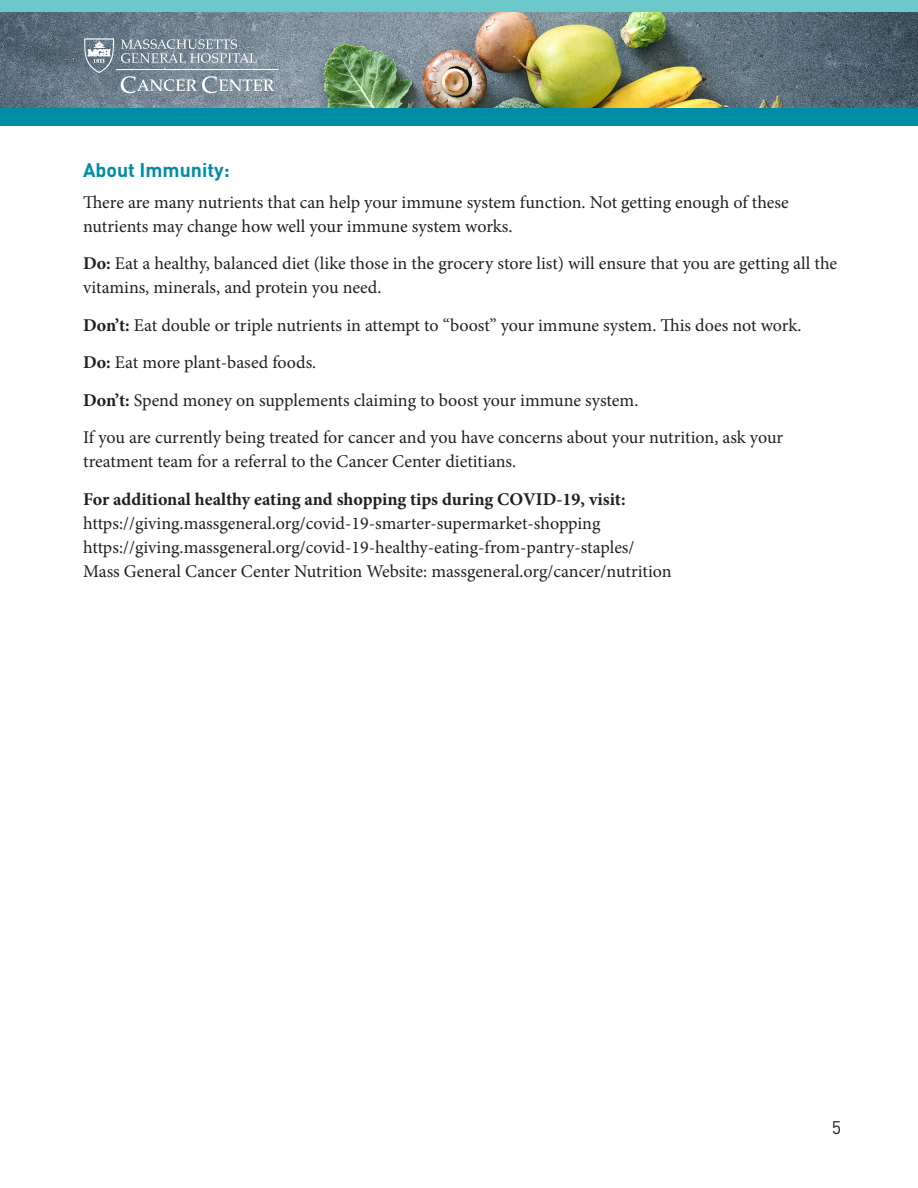
<style>
.page{position:relative;width:918px;height:1188px;background:#fff}
.page>*{position:absolute;margin:0;border:0;box-sizing:border-box;transform-origin:0 0}
.head{font:700 19.5px "DIN Pro";color:#008ba7}
.t1{font:18px/24px "Minion Pro";letter-spacing:-.005em;color:#231f20}
.t2{font:18px "DIN Pro";color:#231f20}
.s1{font-weight:700}
</style>
<div class="page">
<img style="left:0;top:12px;width:918px;height:96px">
<div style="left:0;top:0;width:918px;height:12px;background:#6bc9cc"></div>
<div style="left:0;top:108px;width:918px;height:17px;background:#008ba7"></div>
<svg style="left:121px;top:39px;width:136px;height:24px;background:#8d9ba5"></svg>
<hr style="left:116px;top:69px;width:163px;height:1px;background:#fff">
<svg style="left:84px;top:38px;width:30px;height:35px"></svg>
<svg style="left:121px;top:76px;width:153px;height:17px;background:#95a2ac"></svg>
<p class="head" style="left:83px;top:157px;width:148px">About Immunity:</p>
<p class="t1" style="left:83px;top:190px;width:707px">There are many nutrients that can help your immune system function. Not getting enough of these nutrients may change how well your immune system works.</p>
<p class="t1" style="left:83px;top:251px;width:756px"><span class="s1">Do:</span> Eat a healthy, balanced diet (like those in the grocery store list) will ensure that you are getting all the vitamins, minerals, and protein you need.</p>
<p class="t1" style="left:83px;top:313px;width:720px"><span class="s1">Don’t:</span> Eat double or triple nutrients in attempt to “boost” your immune system. This does not work.</p>
<p class="t1" style="left:83px;top:350px;width:235px"><span class="s1">Do:</span> Eat more plant-based foods.</p>
<p class="t1" style="left:83px;top:388px;width:557px"><span class="s1">Don’t:</span> Spend money on supplements claiming to boost your immune system.</p>
<p class="t1" style="left:83px;top:425px;width:702px">If you are currently being treated for cancer and you have concerns about your nutrition, ask your treatment team for a referral to the Cancer Center dietitians.</p>
<p class="t1" style="left:83px;top:487px;width:590px"><span class="s1">For additional healthy eating and shopping tips during COVID-19, visit: </span>https://giving.massgeneral.org/covid-19-smarter-supermarket-shopping https://giving.massgeneral.org/covid-19-healthy-eating-from-pantry-staples/ Mass General Cancer Center Nutrition Website: massgeneral.org/cancer/nutrition</p>
<p class="t2" style="left:832px;top:1115px;width:11px">5</p>
</div>
